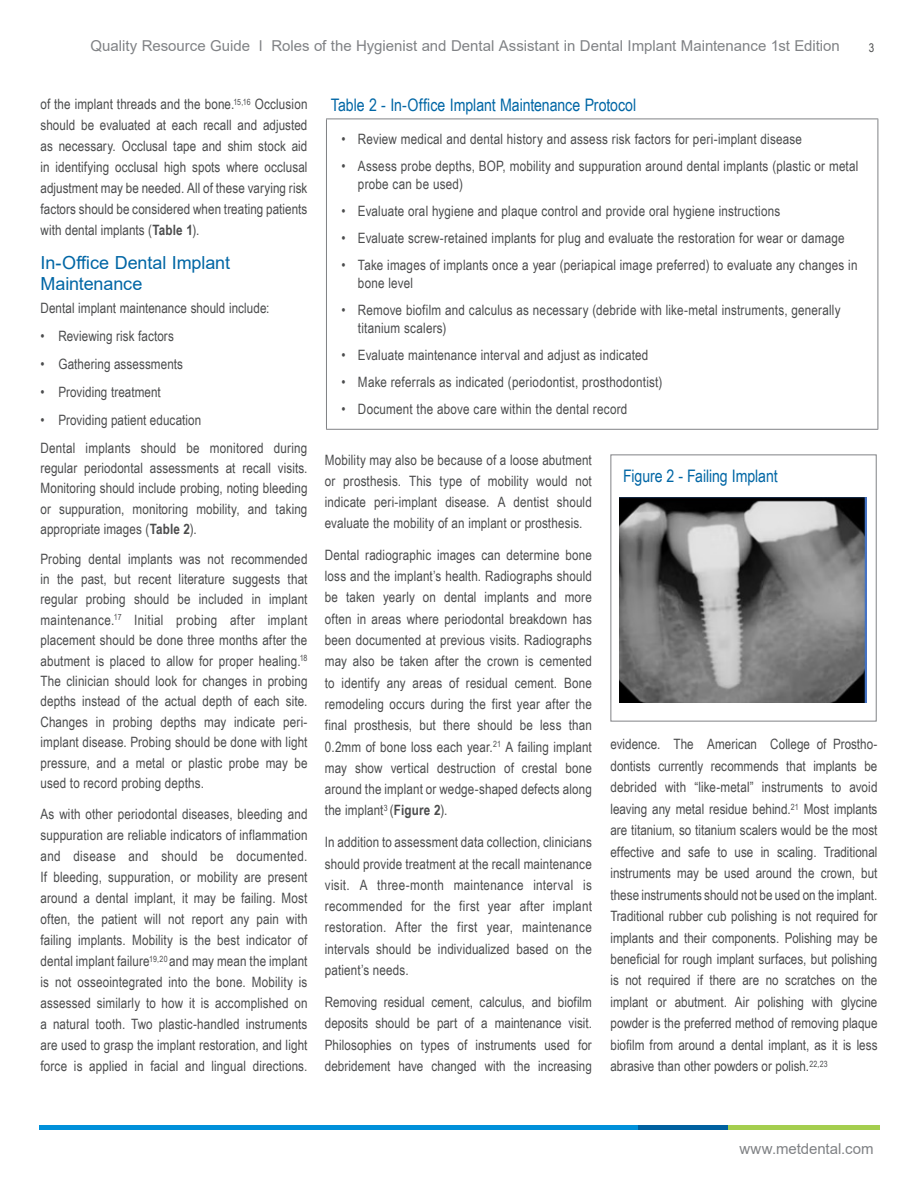
<style>
.page{position:relative;width:918px;height:1188px;background:#fff}
.page>*{position:absolute;margin:0;border:0;box-sizing:border-box;transform-origin:0 0}
.Body{font:18px/20.4px "Arial";letter-spacing:-.005em;color:#0066a5}
.Post_Test_Questions{font:17.25px "Arial Narrow";letter-spacing:-.005em;color:#0066a5}
.t1{font:15px "Arial";letter-spacing:-.005em;color:#808285}
.Body-2{font:14.25px/21px "Arial Narrow";letter-spacing:.005em;color:#4b4c4d;text-align:justify}
.Post_Test_Questions-2{font:14.25px/18px "Arial Narrow";letter-spacing:.015em;color:#4b4c4d}
.t2{font:12px "Arial Narrow";color:#4b4c4d}
.s1{font-weight:700}
</style>
<div class="page">
<hr style="left:39px;top:1125px;width:600px;height:4px;background:#0090da">
<hr style="left:639px;top:1125px;width:89px;height:4px;background:#0061a0">
<hr style="left:728px;top:1125px;width:152px;height:4px;background:#a4ce4e">
<hr style="left:326px;top:429px;width:552px;height:1px;background:#808285">
<hr style="left:326px;top:119px;width:552px;height:1px;background:#808285">
<hr style="left:326px;top:119px;width:1px;height:310px;background:#808285">
<hr style="left:878px;top:119px;width:1px;height:310px;background:#808285">
<div style="left:610px;top:454px;width:267px;height:268px;background:#fff;border:1px solid #808285"></div>
<img style="left:620px;top:497px;width:247px;height:206px">
<p class="t1" style="left:91px;top:36px;width:751px">Quality Resource Guide l Roles of the Hygienist and Dental Assistant in Dental Implant Maintenance 1st Edition</p>
<p class="t2" style="left:869px;top:39px;width:7px">3</p>
<p class="Body-2" style="left:40px;top:93px;width:269px">of the implant threads and the bone.<sup>15,16</sup> Occlusion should be evaluated at each recall and adjusted as necessary. Occlusal tape and shim stock aid in identifying occlusal high spots where occlusal adjustment may be needed. All of these varying risk factors should be considered when treating patients with dental implants (<span class="s1">Table 1</span>).</p>
<p class="Body" style="left:40px;top:253px;width:191px">In-Office Dental Implant<br>Maintenance</p>
<p class="Body-2" style="left:40px;top:297px;width:231px">Dental implant maintenance should include:</p>
<p class="Body-2" style="left:40px;top:325px;width:135px">• Reviewing risk factors</p>
<p class="Body-2" style="left:40px;top:353px;width:144px">• Gathering assessments</p>
<p class="Body-2" style="left:40px;top:381px;width:122px">• Providing treatment</p>
<p class="Body-2" style="left:40px;top:409px;width:162px">• Providing patient education</p>
<p class="Body-2" style="left:40px;top:437px;width:269px;line-height:20.4px">Dental implants should be monitored during regular periodontal assessments at recall visits.<br>Monitoring should include probing, noting bleeding or suppuration, monitoring mobility, and taking appropriate images (<span class="s1">Table 2</span>).</p>
<p class="Body-2" style="left:40px;top:548px;width:269px;line-height:20.4px">Probing dental implants was not recommended in the past, but recent literature suggests that regular probing should be included in implant maintenance.<sup>17</sup> Initial probing after implant placement should be done three months after the abutment is placed to allow for proper healing.<sup>18<br></sup>The clinician should look for changes in probing depths instead of the actual depth of each site.<br>Changes in probing depths may indicate peri&shy;implant disease. Probing should be done with light pressure, and a metal or plastic probe may be used to record probing depths.</p>
<p class="Body-2" style="left:40px;top:803px;width:269px">As with other periodontal diseases, bleeding and suppuration are reliable indicators of inflammation and disease and should be documented.<br>If bleeding, suppuration, or mobility are present around a dental implant, it may be failing. Most often, the patient will not report any pain with failing implants. Mobility is the best indicator of dental implant failure<sup>19,20</sup> and may mean the implant is not osseointegrated into the bone. Mobility is assessed similarly to how it is accomplished on a natural tooth. Two plastic-handled instruments are used to grasp the implant restoration, and light force is applied in facial and lingual directions.</p>
<p class="Post_Test_Questions" style="left:331px;top:93px;width:307px">Table 2 - In-Office Implant Maintenance Protocol</p>
<p class="Post_Test_Questions-2" style="left:341px;top:130px;width:462px">• Review medical and dental history and assess risk factors for peri-implant disease</p>
<p class="Post_Test_Questions-2" style="left:358px;top:157px;width:502px;text-indent:-16px">• Assess probe depths, BOP, mobility and suppuration around dental implants (plastic or metal probe can be used)</p>
<p class="Post_Test_Questions-2" style="left:341px;top:202px;width:440px">• Evaluate oral hygiene and plaque control and provide oral hygiene instructions</p>
<p class="Post_Test_Questions-2" style="left:341px;top:229px;width:505px">• Evaluate screw-retained implants for plug and evaluate the restoration for wear or damage</p>
<p class="Post_Test_Questions-2" style="left:358px;top:256px;width:501px;text-indent:-16px">• Take images of implants once a year (periapical image preferred) to evaluate any changes in bone level</p>
<p class="Post_Test_Questions-2" style="left:358px;top:301px;width:484px;text-indent:-16px">• Remove biofilm and calculus as necessary (debride with like-metal instruments, generally titanium scalers)</p>
<p class="Post_Test_Questions-2" style="left:341px;top:346px;width:308px">• Evaluate maintenance interval and adjust as indicated</p>
<p class="Post_Test_Questions-2" style="left:341px;top:373px;width:322px">• Make referrals as indicated (periodontist, prosthodontist)</p>
<p class="Post_Test_Questions-2" style="left:341px;top:400px;width:287px">• Document the above care within the dental record</p>
<p class="Body-2" style="left:325px;top:449px;width:269px">Mobility may also be because of a loose abutment or prosthesis. This type of mobility would not indicate peri-implant disease. A dentist should evaluate the mobility of an implant or prosthesis.</p>
<p class="Body-2" style="left:325px;top:544px;width:269px">Dental radiographic images can determine bone loss and the implant’s health. Radiographs should be taken yearly on dental implants and more often in areas where periodontal breakdown has been documented at previous visits. Radiographs may also be taken after the crown is cemented to identify any areas of residual cement. Bone remodeling occurs during the first year after the final prosthesis, but there should be less than 0.2mm of bone loss each year.<sup>21</sup> A failing implant may show vertical destruction of crestal bone around the implant or wedge-shaped defects along the implant<sup>3</sup> (<span class="s1">Figure 2</span>).</p>
<p class="Body-2" style="left:325px;top:831px;width:269px">In addition to assessment data collection, clinicians should provide treatment at the recall maintenance visit. A three-month maintenance interval is recommended for the first year after implant restoration. After the first year, maintenance intervals should be individualized based on the patient’s needs.</p>
<p class="Body-2" style="left:325px;top:991px;width:269px;line-height:21.5px">Removing residual cement, calculus, and biofilm deposits should be part of a maintenance visit.<br>Philosophies on types of instruments used for debridement have changed with the increasing</p>
<p class="Post_Test_Questions" style="left:623px;top:464px;width:156px">Figure 2 - Failing Implant</p>
<p class="Body-2" style="left:610px;top:733px;width:269px;line-height:21.5px">evidence. The American College of Prostho&shy;dontists currently recommends that implants be debrided with “like-metal” instruments to avoid leaving any metal residue behind.<sup>21</sup> Most implants are titanium, so titanium scalers would be the most effective and safe to use in scaling. Traditional instruments may be used around the crown, but these instruments should not be used on the implant.<br>Traditional rubber cub polishing is not required for implants and their components. Polishing may be beneficial for rough implant surfaces, but polishing is not required if there are no scratches on the implant or abutment. Air polishing with glycine powder is the preferred method of removing plaque biofilm from around a dental implant, as it is less abrasive than other powders or polish.<sup>22,23</sup></p>
<p class="t1" style="left:739px;top:1139px;width:136px">www.metdental.com</p>
</div>
